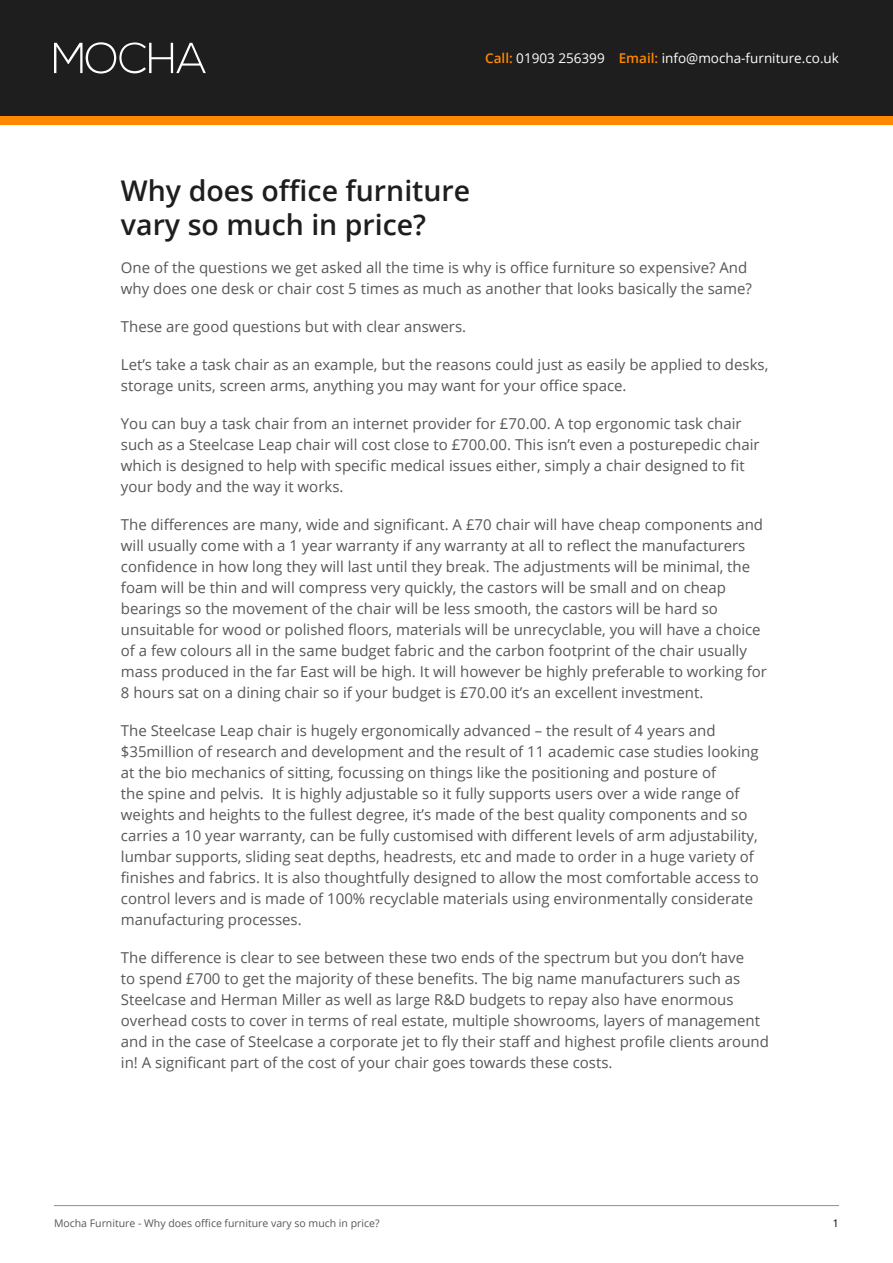
<style>
.page{position:relative;width:893px;height:1263px;background:#fff}
.page>*{position:absolute;margin:0;border:0;box-sizing:border-box;transform-origin:0 0}
.Body_2{font:600 28.5px/34.2px "Open Sans";color:#1e1e1e}
.Body_2-2{font:15px/21px "Open Sans";color:#575756}
.t1{font:13.5px "Open Sans";color:#fff}
.t2{font:10.5px "Open Sans";color:#575756}
.t3{font:10.5px "Open Sans";color:#000}
.s1{font-weight:600;color:#f80}
</style>
<div class="page">
<div style="left:0;top:0;width:893px;height:116px;background:#1e1e1e"></div>
<div style="left:0;top:116px;width:893px;height:8px;background:#f80"></div>
<svg style="left:54px;top:42px;width:152px;height:32px"></svg>
<hr style="left:54px;top:1205px;width:785px;height:1px;background:#8f8f8f">
<p class="t1" style="left:485px;top:49px;width:355px"><span class="s1">Call:</span> 01903 256399 <span class="s1">Email:</span> info@mocha-furniture.co.uk</p>
<p class="Body_2" style="left:121px;top:173px;width:351px">Why does office furniture vary so much in price?</p>
<p class="Body_2-2" style="left:121px;top:257px;width:633px">One of the questions we get asked all the time is why is office furniture so expensive? And why does one desk or chair cost 5 times as much as another that looks basically the same?</p>
<p class="Body_2-2" style="left:121px;top:316px;width:347px">These are good questions but with clear answers.</p>
<p class="Body_2-2" style="left:121px;top:354px;width:649px">Let’s take a task chair as an example, but the reasons could just as easily be applied to desks, storage units, screen arms, anything you may want for your office space.</p>
<p class="Body_2-2" style="left:121px;top:413px;width:640px">You can buy a task chair from an internet provider for £70.00. A top ergonomic task chair such as a Steelcase Leap chair will cost close to £700.00. This isn’t even a posturepedic chair which is designed to help with specific medical issues either, simply a chair designed to fit your body and the way it works.</p>
<p class="Body_2-2" style="left:121px;top:514px;width:648px">The differences are many, wide and significant. A £70 chair will have cheap components and will usually come with a 1 year warranty if any warranty at all to reflect the manufacturers confidence in how long they will last until they break. The adjustments will be minimal, the foam will be thin and will compress very quickly, the castors will be small and on cheap bearings so the movement of the chair will be less smooth, the castors will be hard so unsuitable for wood or polished floors, materials will be unrecyclable, you will have a choice of a few colours all in the same budget fabric and the carbon footprint of the chair usually mass produced in the far East will be high. It will however be highly preferable to working for 8 hours sat on a dining chair so if your budget is £70.00 it’s an excellent investment.</p>
<p class="Body_2-2" style="left:121px;top:720px;width:639px">The Steelcase Leap chair is hugely ergonomically advanced – the result of 4 years and $35million of research and development and the result of 11 academic case studies looking at the bio mechanics of sitting, focussing on things like the positioning and posture of<br>the spine and pelvis. It is highly adjustable so it fully supports users over a wide range of weights and heights to the fullest degree, it’s made of the best quality components and so carries a 10 year warranty, can be fully customised with different levels of arm adjustability, lumbar supports, sliding seat depths, headrests, etc and made to order in a huge variety of finishes and fabrics. It is also thoughtfully designed to allow the most comfortable access to control levers and is made of 100% recyclable materials using environmentally considerate manufacturing processes.</p>
<p class="Body_2-2" style="left:121px;top:947px;width:650px">The difference is clear to see between these two ends of the spectrum but you don’t have<br>to spend £700 to get the majority of these benefits. The big name manufacturers such as Steelcase and Herman Miller as well as large R&amp;D budgets to repay also have enormous overhead costs to cover in terms of real estate, multiple showrooms, layers of management and in the case of Steelcase a corporate jet to fly their staff and highest profile clients around in! A significant part of the cost of your chair goes towards these costs.</p>
<p class="t2" style="left:54px;top:1216px;width:327px">Mocha Furniture - Why does office furniture vary so much in price?</p>
<p class="t3" style="left:833px;top:1216px;width:8px">1</p>
</div>
